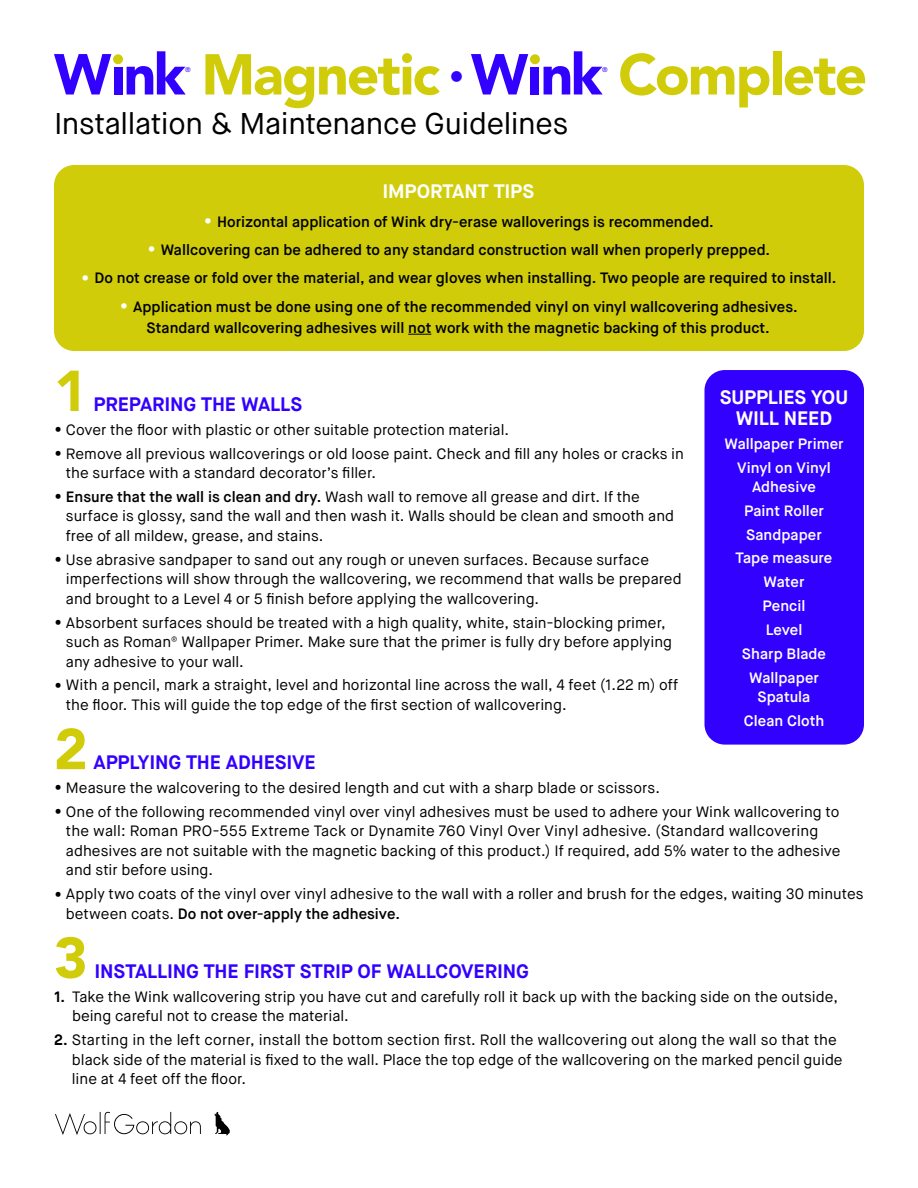
<style>
.page{position:relative;width:918px;height:1188px;background:#fff}
.page>*{position:absolute;margin:0;border:0;box-sizing:border-box;transform-origin:0 0}
.t1{font:900 57px "Avenir";letter-spacing:-.035em;color:#d0cc09}
.t2{font:30px "Maison Neue";letter-spacing:-.01em;color:#000}
.t3{font:700 19.5px "Maison Neue";letter-spacing:-.005em;color:#3200ff}
.t4{font:700 19.5px/21px "Maison Neue";letter-spacing:-.005em;color:#fff;text-align:center}
.t5{font:15px/19.5px "Maison Neue";color:#000}
.t6{font:600 15px/21px "Maison Neue";color:#000;text-align:center}
.t7{font:600 15px/23.9px "Maison Neue";color:#fff;text-align:center}
.t8{font:6.9px "Avenir";color:#3200ff}
.s1{font-size:30px;color:#3200ff}
.s2{font-size:24px;color:#fff}
.s3{font-size:27px}
.s4{font-weight:600}
.s5{font-weight:700}
</style>
<div class="page">
<div style="left:54px;top:165px;width:810px;height:186px;background:#d0cc09;border-radius:20px"></div>
<svg style="left:408px;top:334px;width:23px;height:1px"></svg>
<svg style="left:215px;top:1112px;width:15px;height:24px"></svg>
<svg style="left:55px;top:1112px;width:146px;height:23px"></svg>
<div style="left:705px;top:370px;width:159px;height:375px;background:#3200ff;border-radius:20px"></div>
<div style="left:530px;top:54px;width:10px;height:10px;background:#d0cc09;border-radius:50%"></div>
<div style="left:531px;top:67px;width:8px;height:27px;background:#3200ff"></div>
<svg style="left:544px;top:51px;width:59px;height:43px"></svg>
<svg style="left:471px;top:54px;width:57px;height:41px"></svg>
<div style="left:113px;top:54px;width:10px;height:10px;background:#d0cc09;border-radius:50%"></div>
<div style="left:114px;top:67px;width:8px;height:27px;background:#3200ff"></div>
<svg style="left:127px;top:51px;width:59px;height:43px"></svg>
<svg style="left:54px;top:54px;width:57px;height:41px"></svg>
<h1 class="t1" style="left:201px;top:26px;width:264px">Magnetic <span class="s1">•</span></h1>
<h1 class="t1" style="left:618px;top:26px;width:251px">Complete</h1>
<h2 class="t2" style="left:54px;top:104px;width:516px">Installation &amp; Maintenance Guidelines</h2>
<p class="t8" style="left:185px;top:64px;width:7px">®</p>
<p class="t8" style="left:602px;top:64px;width:7px">®</p>
<h3 class="t4" style="left:382px;top:181px;width:153px">IMPORTANT TIPS</h3>
<p class="t6" style="left:204px;top:211px;width:511px"><span class="s2">•</span> Horizontal application of Wink dry-erase walloverings is recommended.</p>
<p class="t6" style="left:148px;top:239px;width:624px"><span class="s2">•</span> Wallcovering can be adhered to any standard construction wall when properly prepped.</p>
<p class="t6" style="left:82px;top:268px;width:756px"><span class="s2">•</span> Do not crease or fold over the material, and wear gloves when installing. Two people are required to install.</p>
<p class="t6" style="left:120px;top:296px;width:679px"><span class="s2">•</span> Application must be done using one of the recommended vinyl on vinyl wallcovering adhesives.<br>Standard wallcovering adhesives will not work with the magnetic backing of this product.</p>
<h1 class="t1" style="left:54px;top:342px;width:35px">1</h1>
<h3 class="t4" style="left:720px;top:387px;width:130px">SUPPLIES YOU<br>WILL NEED</h3>
<p class="t7" style="left:724px;top:432px;width:121px">Wallpaper Primer<br>Vinyl on Vinyl</p>
<p class="t7" style="left:736px;top:475px;width:98px">Adhesive<br>Paint Roller<br>Sandpaper<br>Tape measure<br>Water<br>Pencil<br>Level<br>Sharp Blade<br>Wallpaper</p>
<p class="t7" style="left:744px;top:685px;width:82px">Spatula<br>Clean Cloth</p>
<h3 class="t3" style="left:94px;top:392px;width:210px">PREPARING THE WALLS</h3>
<p class="t5" style="left:54px;top:420px;width:457px"><span class="s3">•</span> Cover the floor with plastic or other suitable protection material.</p>
<p class="t5" style="left:66px;top:444px;width:620px;text-indent:-12px"><span class="s3">•</span> Remove all previous wallcoverings or old loose paint. Check and fill any holes or cracks in the surface with a standard decorator’s filler.</p>
<p class="t5" style="left:66px;top:487px;width:610px;text-indent:-12px"><span class="s3">•</span> <span class="s4">Ensure that the wall is clean and dry.</span> Wash wall to remove all grease and dirt. If the surface is glossy, sand the wall and then wash it. Walls should be clean and smooth and free of all mildew, grease, and stains.</p>
<p class="t5" style="left:66px;top:550px;width:617px;text-indent:-12px"><span class="s3">•</span> Use abrasive sandpaper to sand out any rough or uneven surfaces. Because surface imperfections will show through the wallcovering, we recommend that walls be prepared and brought to a Level 4 or 5 finish before applying the wallcovering.</p>
<p class="t5" style="left:66px;top:613px;width:608px;text-indent:-12px"><span class="s3">•</span> Absorbent surfaces should be treated with a high quality, white, stain-blocking primer, such as Roman® Wallpaper Primer. Make sure that the primer is fully dry before applying any adhesive to your wall.</p>
<p class="t5" style="left:66px;top:676px;width:614px;text-indent:-12px"><span class="s3">•</span> With a pencil, mark a straight, level and horizontal line across the wall, 4 feet (1.22 m) off the floor. This will guide the top edge of the first section of wallcovering.</p>
<h1 class="t1" style="left:54px;top:700px;width:35px">2</h1>
<h3 class="t3" style="left:94px;top:750px;width:224px">APPLYING THE ADHESIVE</h3>
<p class="t5" style="left:54px;top:778px;width:607px"><span class="s3">•</span> Measure the walcovering to the desired length and cut with a sharp blade or scissors.</p>
<p class="t5" style="left:66px;top:802px;width:776px;text-indent:-12px"><span class="s3">•</span> One of the following recommended vinyl over vinyl adhesives must be used to adhere your Wink wallcovering to the wall: Roman PRO-555 Extreme Tack or Dynamite 760 Vinyl Over Vinyl adhesive. (Standard wallcovering adhesives are not suitable with the magnetic backing of this product.) If required, add 5% water to the adhesive and stir before using.</p>
<p class="t5" style="left:66px;top:884px;width:799px;text-indent:-12px"><span class="s3">•</span> Apply two coats of the vinyl over vinyl adhesive to the wall with a roller and brush for the edges, waiting 30 minutes between coats. <span class="s4">Do not over-apply the adhesive.</span></p>
<h1 class="t1" style="left:54px;top:909px;width:35px">3</h1>
<h3 class="t3" style="left:95px;top:959px;width:436px">INSTALLING THE FIRST STRIP OF WALLCOVERING</h3>
<p class="t5" style="left:72px;top:987px;width:768px;text-indent:-18px"><span class="s5">1.</span> Take the Wink wallcovering strip you have cut and carefully roll it back up with the backing side on the outside, being careful not to crease the material.</p>
<p class="t5" style="left:72px;top:1030px;width:772px;text-indent:-18px"><span class="s5">2.</span> Starting in the left corner, install the bottom section first. Roll the wallcovering out along the wall so that the black side of the material is fixed to the wall. Place the top edge of the wallcovering on the marked pencil guide line at 4 feet off the floor.</p>
</div>
